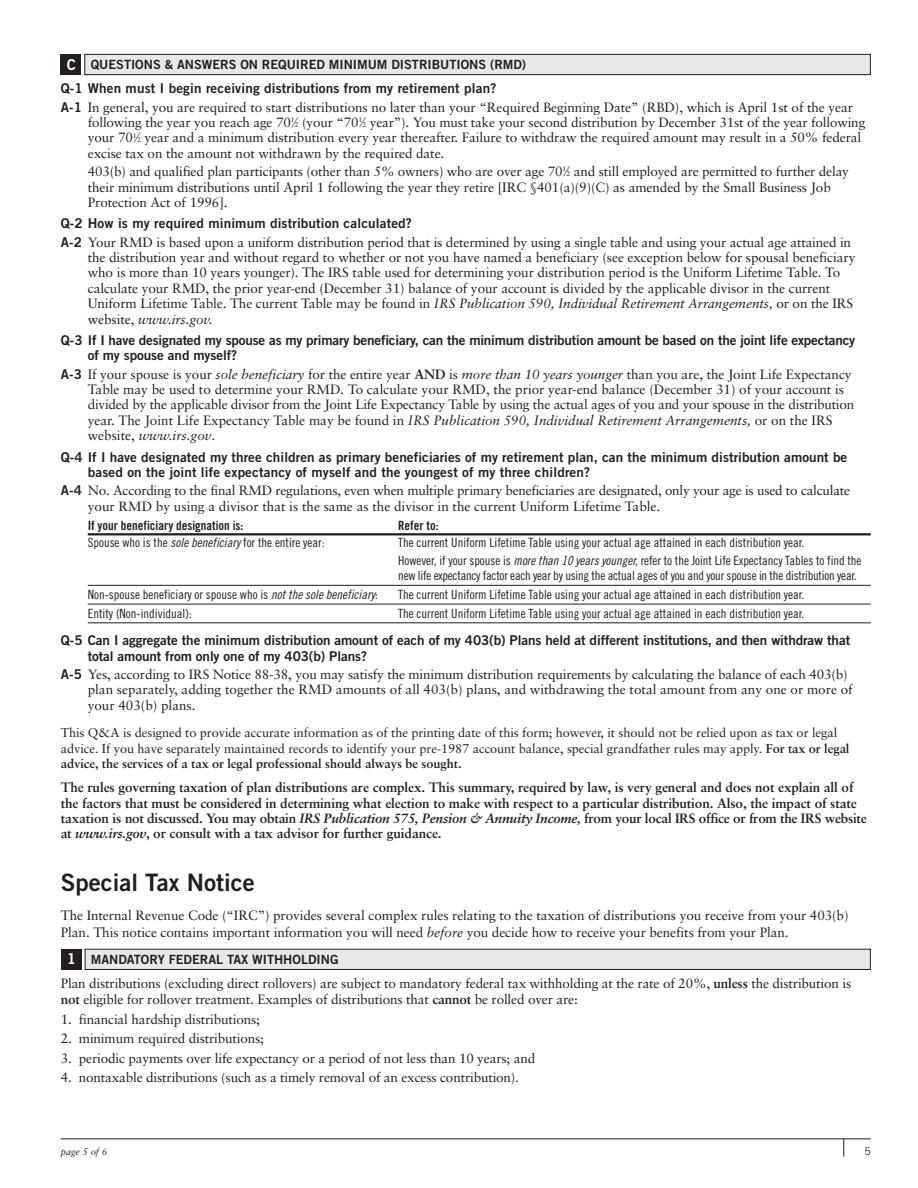
<style>
.page{position:relative;width:918px;height:1188px;background:#fff}
.page>*{position:absolute;margin:0;border:0;box-sizing:border-box;transform-origin:0 0}
.t1{font:24px "Trade Gothic Bold Two";color:#231f20}
.t2{font:13.5px/15.5px "Sabon";letter-spacing:-.005em;color:#231f20}
.t3{font:13.5px/15.5px "Trade Gothic Bold Two";letter-spacing:.005em;color:#231f20}
.t4{font:700 13.5px/15.5px "Sabon";letter-spacing:-.005em;color:#231f20}
.t5{font:13.5px/15.5px "Trade Gothic Bold Two";letter-spacing:-.015em;color:#231f20}
.t6{font:12.75px/18px "Trade Gothic Cond Eighteen";color:#231f20}
.t7{font:12.75px/15.3px "Sabon";letter-spacing:-.005em;color:#231f20}
.t8{font:12.75px "Trade Gothic Cond Eighteen";letter-spacing:-.02em;color:#231f20}
.t9{font:12.75px "Trade Gothic Bold Two";color:#231f20}
.t10{font:12.75px "Trade Gothic Bold Cond Twenty";color:#231f20}
.t11{font:10.5px "Trade Gothic";color:#231f20}
.t12{font:italic 9.75px "Sabon";letter-spacing:-.01em;color:#231f20}
.s1{font-size:15px;color:#fff}
.s2{font-family:"Trade Gothic Bold Two"}
.s3{font-size:6.75px}
.s4{font-style:italic}
.s5{font-weight:700}
.s6{font-family:"Trade Gothic Cond Eighteen Obl"}
</style>
<div class="page">
<div style="left:85px;top:54px;width:785px;height:21px;background:#e7e8e9"></div>
<div style="left:84px;top:54px;width:787px;height:21px;border:1px solid #231f20"></div>
<div style="left:60px;top:54px;width:21px;height:21px;background:#231f20"></div>
<div style="left:61px;top:949px;width:21px;height:21px;background:#231f20"></div>
<div style="left:85px;top:949px;width:785px;height:20px;background:#e7e8e9"></div>
<div style="left:85px;top:949px;width:786px;height:21px;border:1px solid #231f20"></div>
<hr style="left:61px;top:1138px;width:810px;height:1px;background:#231f20">
<hr style="left:88px;top:533px;width:783px;height:2px;background:#231f20">
<hr style="left:88px;top:585px;width:783px;height:1px;background:#231f20">
<hr style="left:88px;top:604px;width:783px;height:1px;background:#231f20">
<hr style="left:88px;top:622px;width:783px;height:1px;background:#231f20">
<svg style="left:843px;top:1139px;width:1px;height:18px"></svg>
<p class="t9" style="left:67px;top:60px;width:461px"><span class="s1">C</span> QUESTIONS &amp; ANSWERS ON REQUIRED MINIMUM DISTRIBUTIONS (RMD)</p>
<p class="t3" style="left:61px;top:82px;width:437px">Q-1 When must I begin receiving distributions from my retirement plan?</p>
<p class="t2" style="left:88px;top:100px;width:779px;text-indent:-27px"><span class="s2">A-1</span> In general, you are required to start distributions no later than your “Required Beginning Date” (RBD), which is April 1st of the year following the year you reach age 70<sup>1</sup>⁄<span class="s3">2</span> (your “70<sup>1</sup>⁄<span class="s3">2</span> year”). You must take your second distribution by December 31st of the year following your 70<sup>1</sup>⁄<span class="s3">2</span> year and a minimum distribution every year thereafter. Failure to withdraw the required amount may result in a 50% federal excise tax on the amount not withdrawn by the required date.</p>
<p class="t2" style="left:88px;top:165px;width:763px">403(b) and qualified plan participants (other than 5% owners) who are over age 70<sup>1</sup>⁄<span class="s3">2</span> and still employed are permitted to further delay their minimum distributions until April 1 following the year they retire [IRC §401(a)(9)(C) as amended by the Small Business Job<br>Protection Act of 1996].</p>
<p class="t3" style="left:61px;top:217px;width:353px">Q-2 How is my required minimum distribution calculated?</p>
<p class="t2" style="left:88px;top:235px;width:769px;text-indent:-27px"><span class="s2">A-2</span> Your RMD is based upon a uniform distribution period that is determined by using a single table and using your actual age attained in the distribution year and without regard to whether or not you have named a beneficiary (see exception below for spousal beneficiary who is more than 10 years younger). The IRS table used for determining your distribution period is the Uniform Lifetime Table. To calculate your RMD, the prior year-end (December 31) balance of your account is divided by the applicable divisor in the current Uniform Lifetime Table. The current Table may be found in <span class="s4">IRS Publication 590, Individual Retirement Arrangements,</span> or on the IRS website, <span class="s4">www.irs.gov.</span></p>
<p class="t5" style="left:88px;top:334px;width:769px;text-indent:-27px">Q-3 If I have designated my spouse as my primary beneficiary, can the minimum distribution amount be based on the joint life expectancy of my spouse and myself?</p>
<p class="t2" style="left:88px;top:367px;width:768px;text-indent:-27px"><span class="s2">A-3</span> If your spouse is your <span class="s4">sole beneficiary</span> for the entire year <span class="s5">AND</span> is <span class="s4">more than 10 years younger</span> than you are, the Joint Life Expectancy Table may be used to determine your RMD. To calculate your RMD, the prior year-end balance (December 31) of your account is divided by the applicable divisor from the Joint Life Expectancy Table by using the actual ages of you and your spouse in the distribution year. The Joint Life Expectancy Table may be found in <span class="s4">IRS Publication 590, Individual Retirement Arrangements,</span> or on the IRS website, <span class="s4">www.irs.gov</span>.</p>
<p class="t3" style="left:88px;top:450px;width:761px;text-indent:-27px">Q-4 If I have designated my three children as primary beneficiaries of my retirement plan, can the minimum distribution amount be based on the joint life expectancy of myself and the youngest of my three children?</p>
<p class="t2" style="left:88px;top:484px;width:764px;text-indent:-27px"><span class="s2">A-4</span> No. According to the final RMD regulations, even when multiple primary beneficiaries are designated, only your age is used to calculate your RMD by using a divisor that is the same as the divisor in the current Uniform Lifetime Table.</p>
<p class="t10" style="left:88px;top:521px;width:157px">If your beneficiary designation is:</p>
<p class="t10" style="left:398px;top:521px;width:42px">Refer to:</p>
<p class="t6" style="left:88px;top:535px;width:238px">Spouse who is the <span class="s6">sole beneficiary</span> for the entire year:</p>
<p class="t6" style="left:398px;top:535px;width:465px">The current Uniform Lifetime Table using your actual age attained in each distribution year.<br>However, if your spouse is <span class="s6">more than 10 years younger,</span> refer to the Joint Life Expectancy Tables to find the</p>
<p class="t8" style="left:398px;top:571px;width:460px">new life expectancy factor each year by using the actual ages of you and your spouse in the distribution year.</p>
<p class="t6" style="left:88px;top:587px;width:292px">Non-spouse beneficiary or spouse who is <span class="s6">not the sole beneficiary</span>:</p>
<p class="t6" style="left:398px;top:587px;width:408px">The current Uniform Lifetime Table using your actual age attained in each distribution year.</p>
<p class="t6" style="left:88px;top:605px;width:105px">Entity (Non-individual):</p>
<p class="t6" style="left:398px;top:605px;width:408px">The current Uniform Lifetime Table using your actual age attained in each distribution year.</p>
<p class="t3" style="left:88px;top:634px;width:764px;text-indent:-27px">Q-5 Can I aggregate the minimum distribution amount of each of my 403(b) Plans held at different institutions, and then withdraw that total amount from only one of my 403(b) Plans?</p>
<p class="t2" style="left:88px;top:668px;width:767px;text-indent:-27px"><span class="s2">A-5</span> Yes, according to IRS Notice 88-38, you may satisfy the minimum distribution requirements by calculating the balance of each 403(b) plan separately, adding together the RMD amounts of all 403(b) plans, and withdrawing the total amount from any one or more of your 403(b) plans.</p>
<p class="t7" style="left:61px;top:726px;width:790px">This Q&amp;A is designed to provide accurate information as of the printing date of this form; however, it should not be relied upon as tax or legal advice. If you have separately maintained records to identify your pre-1987 account balance, special grandfather rules may apply. <span class="s5">For tax or legal advice, the services of a tax or legal professional should always be sought.</span></p>
<p class="t4" style="left:61px;top:781px;width:808px">The rules governing taxation of plan distributions are complex. This summary, required by law, is very general and does not explain all of the factors that must be considered in determining what election to make with respect to a particular distribution. Also, the impact of state taxation is not discussed. You may obtain <span class="s4">IRS Publication 575, Pension &amp; Annuity Income,</span> from your local IRS office or from the IRS website at <span class="s4">www.irs.gov</span>, or consult with a tax advisor for further guidance.</p>
<h1 class="t1" style="left:61px;top:874px;width:195px">Special Tax Notice</h1>
<p class="t2" style="left:61px;top:908px;width:789px;line-height:16.5px">The Internal Revenue Code (“IRC”) provides several complex rules relating to the taxation of distributions you receive from your 403(b)<br>Plan. This notice contains important information you will need <span class="s4">before</span> you decide how to receive your benefits from your Plan.</p>
<p class="t9" style="left:67px;top:954px;width:273px"><span class="s1">1</span> MANDATORY FEDERAL TAX WITHHOLDING</p>
<p class="t2" style="left:61px;top:976px;width:792px;line-height:16.5px">Plan distributions (excluding direct rollovers) are subject to mandatory federal tax withholding at the rate of 20%, <span class="s5">unless</span> the distribution is <span class="s5">not</span> eligible for rollover treatment. Examples of distributions that <span class="s5">cannot</span> be rolled over are:</p>
<p class="t2" style="left:61px;top:1012px;width:201px">1. financial hardship distributions;</p>
<p class="t2" style="left:61px;top:1032px;width:205px">2. minimum required distributions;</p>
<p class="t2" style="left:61px;top:1051px;width:476px">3. periodic payments over life expectancy or a period of not less than 10 years; and</p>
<p class="t2" style="left:61px;top:1071px;width:460px">4. nontaxable distributions (such as a timely removal of an excess contribution).</p>
<p class="t12" style="left:61px;top:1148px;width:48px">page 5 of 6</p>
<p class="t11" style="left:864px;top:1148px;width:8px">5</p>
</div>
